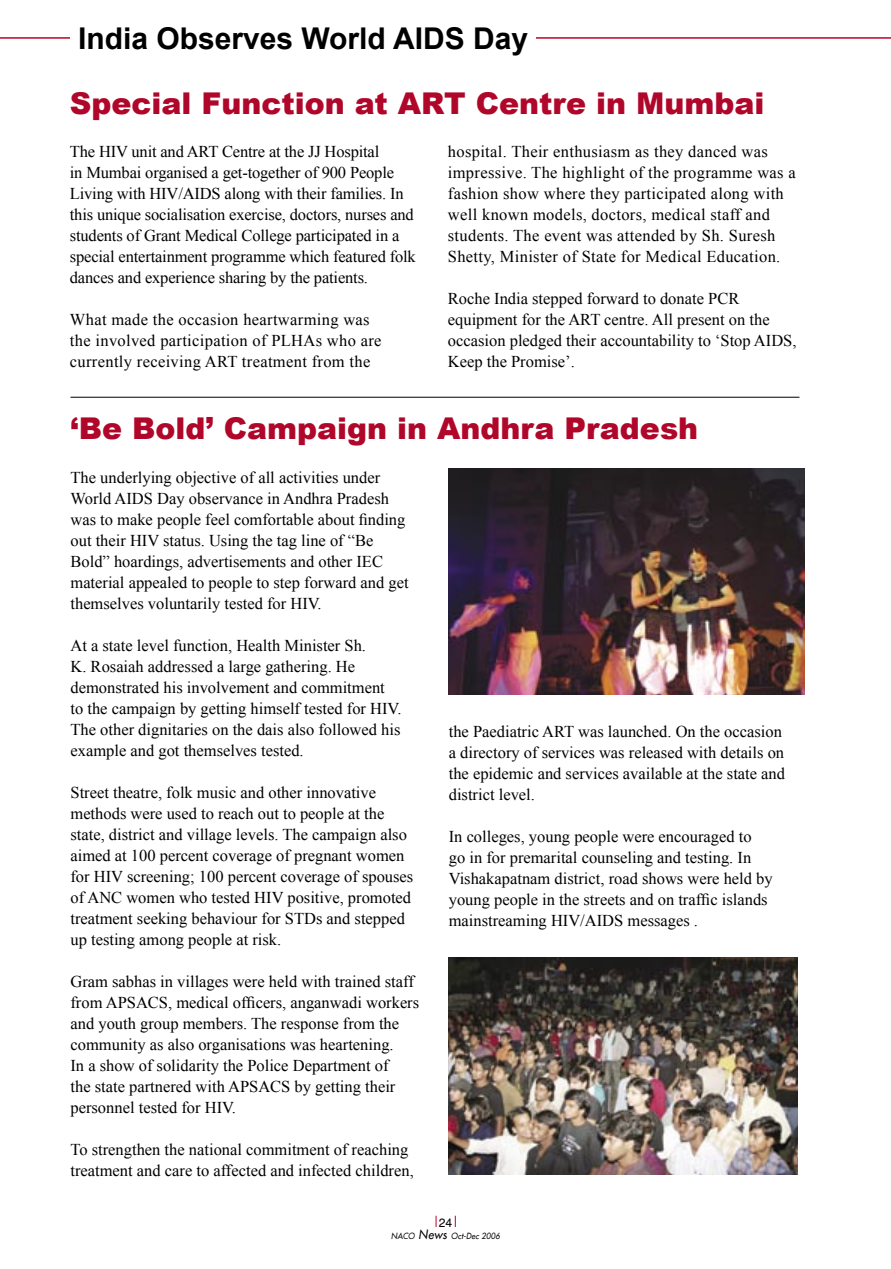
<style>
.page{position:relative;width:891px;height:1269px;background:#fff}
.page>*{position:absolute;margin:0;border:0;box-sizing:border-box;transform-origin:0 0}
.t1{font:900 30px "Arial";color:#b0062a}
.t2{font:700 30px "Arial";color:#000}
.t3{font:16.5px/21px "Times New Roman";color:#000}
.t4{font:16.5px/21px "Times New Roman";letter-spacing:.02em;color:#000}
.t5{font:12px "Helvetica";color:#000}
.t6{font:italic 8.25px "Futura 2";letter-spacing:.03em;color:#000;scale:.93 1}
.s1{font-size:12.45px}
</style>
<div class="page">
<hr style="left:0;top:37px;width:891px;height:2px;background:#be0027">
<hr style="left:71px;top:397px;width:729px;height:1px;background:#000">
<img style="left:448px;top:958px;width:350px;height:217px">
<div style="left:70px;top:9px;width:466px;height:58px;background:#fff"></div>
<img style="left:449px;top:469px;width:355px;height:226px">
<h1 class="t2" style="left:78px;top:19px;width:452px">India Observes World AIDS Day</h1>
<h1 class="t1" style="left:70px;top:82px;width:696px">Special Function at ART Centre in Mumbai</h1>
<p class="t3" style="left:70px;top:141px;width:347px">The HIV unit and ART Centre at the JJ Hospital<br>in Mumbai organised a get-together of 900 People Living with HIV/AIDS along with their families. In this unique socialisation exercise, doctors, nurses and students of Grant Medical College participated in a special entertainment programme which featured folk dances and experience sharing by the patients.</p>
<p class="t4" style="left:70px;top:309px;width:313px">What made the occasion heartwarming was the involved participation of PLHAs who are currently receiving ART treatment from the</p>
<p class="t4" style="left:448px;top:141px;width:349px">hospital. Their enthusiasm as they danced was impressive. The highlight of the programme was a fashion show where they participated along with well known models, doctors, medical staff and students. The event was attended by Sh. Suresh Shetty, Minister of State for Medical Education.</p>
<p class="t3" style="left:448px;top:288px;width:350px">Roche India stepped forward to donate PCR equipment for the ART centre. All present on the occasion pledged their accountability to ‘Stop AIDS, Keep the Promise’.</p>
<h1 class="t1" style="left:70px;top:407px;width:629px">‘Be Bold’ Campaign in Andhra Pradesh</h1>
<p class="t3" style="left:70px;top:467px;width:340px">The underlying objective of all activities under World AIDS Day observance in Andhra Pradesh was to make people feel comfortable about finding out their HIV status. Using the tag line of “Be Bold” hoardings, advertisements and other IEC material appealed to people to step forward and get themselves voluntarily tested for HIV.</p>
<p class="t3" style="left:70px;top:635px;width:332px">At a state level function, Health Minister Sh.<br>K. Rosaiah addressed a large gathering. He demonstrated his involvement and commitment to the campaign by getting himself tested for HIV.<br>The other dignitaries on the dais also followed his example and got themselves tested.</p>
<p class="t3" style="left:70px;top:782px;width:344px">Street theatre, folk music and other innovative methods were used to reach out to people at the state, district and village levels. The campaign also aimed at 100 percent coverage of pregnant women for HIV screening; 100 percent coverage of spouses of ANC women who tested HIV positive, promoted treatment seeking behaviour for STDs and stepped up testing among people at risk.</p>
<p class="t3" style="left:70px;top:971px;width:350px">Gram sabhas in villages were held with trained staff from APSACS, medical officers, anganwadi workers and youth group members. The response from the community as also organisations was heartening.<br>In a show of solidarity the Police Department of<br>the state partnered with APSACS by getting their personnel tested for HIV.</p>
<p class="t3" style="left:70px;top:1139px;width:345px">To strengthen the national commitment of reaching treatment and care to affected and infected children,</p>
<p class="t3" style="left:449px;top:721px;width:338px">the Paediatric ART was launched. On the occasion a directory of services was released with details on the epidemic and services available at the state and district level.</p>
<p class="t3" style="left:449px;top:826px;width:325px">In colleges, young people were encouraged to<br>go in for premarital counseling and testing. In Vishakapatnam district, road shows were held by young people in the streets and on traffic islands mainstreaming HIV/AIDS messages .</p>
<p class="t5" style="left:439px;top:1215px;width:15px">24</p>
<p class="t6" style="left:391px;top:1231px;width:119px">NACO <span class="s1">News</span> Oct-Dec 2006</p>
</div>
